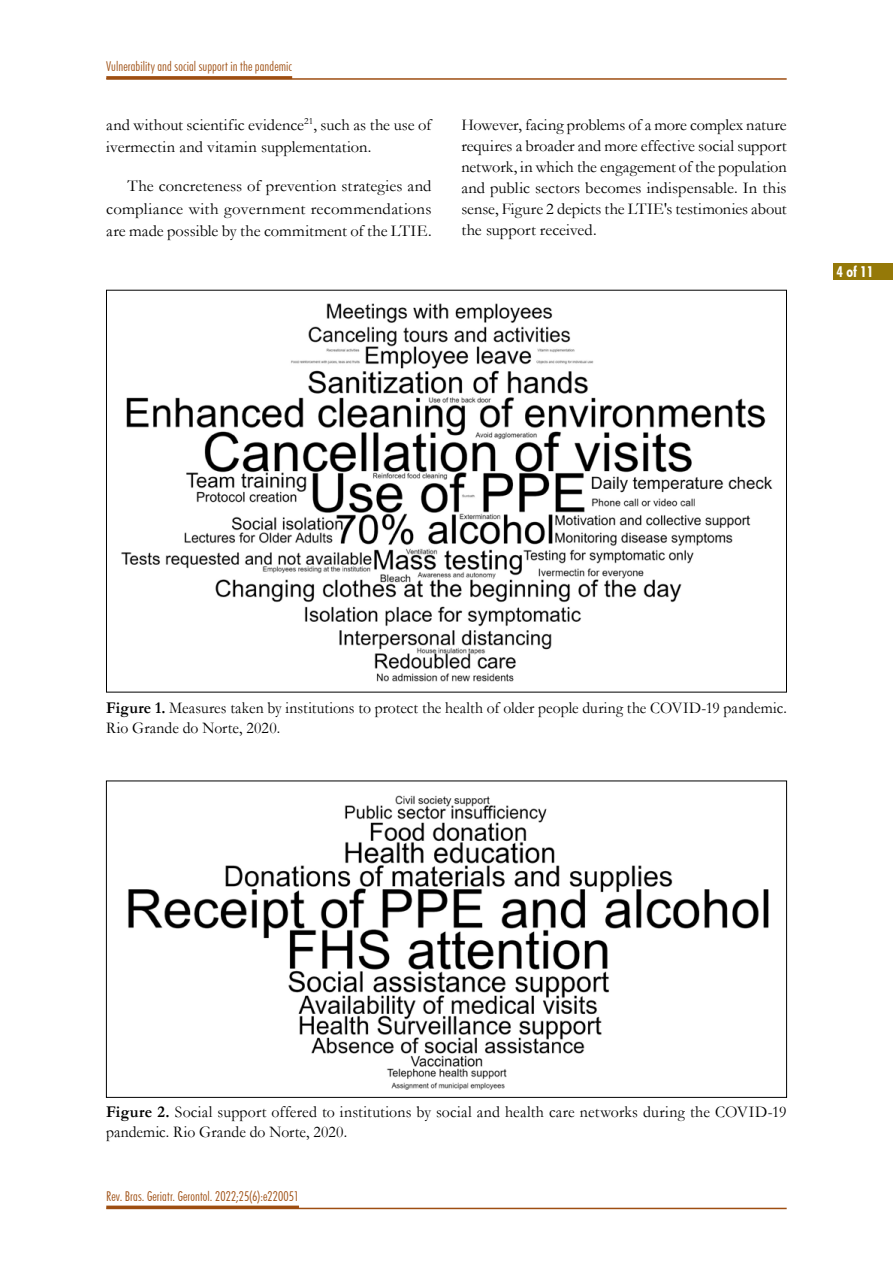
<style>
.page{position:relative;width:893px;height:1263px;background:#fff}
.page>*{position:absolute;margin:0;border:0;box-sizing:border-box;transform-origin:0 0}
.t1{font:16.5px/21px "Garamond";letter-spacing:.005em;color:#000;text-align:justify}
.t2{font:16.5px/19.5px "Garamond";letter-spacing:.005em;color:#000;scale:.96 1}
.t3{font:16.5px/19.5px "Garamond";letter-spacing:.005em;color:#000;scale:.95 1}
.t4{font:700 condensed 15px "Futura BT";color:#fff}
.t5{font:300 condensed 13.5px "Futura BT";letter-spacing:.005em;color:#9e4e11}
.s1{font-weight:700}
</style>
<div class="page">
<div style="left:833px;top:263px;width:60px;height:17px;background:#957908"></div>
<hr style="left:106px;top:78px;width:681px;height:2px;background:#9e4e11">
<hr style="left:106px;top:76px;width:186px;height:3px;background:#9e4e11">
<hr style="left:106px;top:1208px;width:681px;height:1px;background:#9e4e11">
<hr style="left:106px;top:1205px;width:193px;height:3px;background:#9e4e11">
<img style="left:121px;top:303px;width:652px;height:379px">
<img style="left:128px;top:795px;width:641px;height:295px">
<p class="t5" style="left:106px;top:58px;width:187px">Vulnerability and social support in the pandemic</p>
<p class="t1" style="left:106px;top:113px;width:327px;line-height:22.4px">and without scientific evidence<sup>21</sup>, such as the use of ivermectin and vitamin supplementation.</p>
<p class="t1" style="left:106px;top:175px;width:327px;line-height:22.4px;text-indent:21px">The concreteness of prevention strategies and compliance with government recommendations are made possible by the commitment of the LTIE.</p>
<p class="t1" style="left:461px;top:114px;width:327px">However, facing problems of a more complex nature requires a broader and more effective social support network, in which the engagement of the population and public sectors becomes indispensable. In this sense, Figure 2 depicts the LTIE's testimonies about the support received.</p>
<p class="t4" style="left:836px;top:262px;width:38px">4 of 11</p>
<p class="t3" style="left:106px;top:698px;width:718px"><span class="s1">Figure 1.</span> Measures taken by institutions to protect the health of older people during the COVID-19 pandemic.<br>Rio Grande do Norte, 2020.</p>
<p class="t2" style="left:106px;top:1102px;width:710px"><span class="s1">Figure 2.</span> Social support offered to institutions by social and health care networks during the COVID-19 pandemic. Rio Grande do Norte, 2020.</p>
<p class="t5" style="left:106px;top:1188px;width:194px">Rev. Bras. Geriatr. Gerontol. 2022;25(6):e220051</p>
</div>
